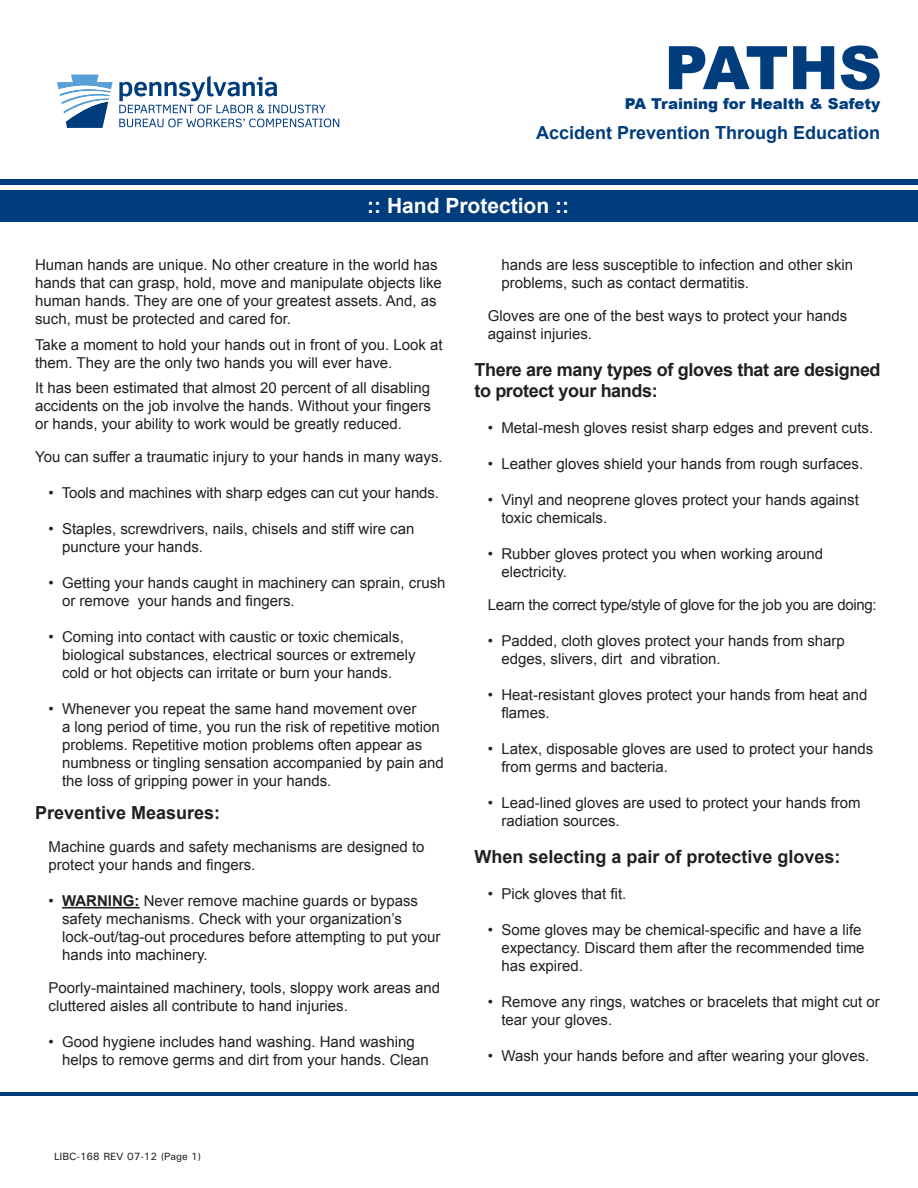
<style>
.page{position:relative;width:918px;height:1188px;background:#fff}
.page>*{position:absolute;margin:0;border:0;box-sizing:border-box;transform-origin:0 0}
.t1{font:900 60px "Arial";letter-spacing:-.035em;color:#013d7d}
.t2{font:700 21px "Arial";color:#fff}
.t3{font:700 18px/21.6px "Arial";letter-spacing:-.01em;color:#231f20}
.t4{font:700 18px "Arial";color:#013d7d}
.t5{font:15px/18px "Arial";color:#231f20}
.t6{font:15px "Arial";letter-spacing:-.02em;color:#231f20}
.t7{font:900 15px "Arial";color:#013d7d}
.t8{font:10.5px "Univers ATT";color:#231f20}
.s1{font-weight:700}
</style>
<div class="page">
<hr style="left:0;top:1093px;width:918px;height:3px;background:#013d7d">
<div style="left:0;top:190px;width:918px;height:32px;background:#013d7d"></div>
<div style="left:0;top:179px;width:918px;height:6px;background:#013d7d"></div>
<hr style="left:62px;top:907px;width:78px;height:1px;background:#231f20">
<svg style="left:57px;top:75px;width:56px;height:53px"></svg>
<svg style="left:119px;top:119px;width:220px;height:8px"></svg>
<svg style="left:119px;top:76px;width:207px;height:37px"></svg>
<p class="t1" style="left:665px;top:24px;width:219px">PATHS</p>
<p class="t7" style="left:625px;top:92px;width:257px">PA Training for Health &amp; Safety</p>
<p class="t4" style="left:536px;top:120px;width:346px">Accident Prevention Through Education</p>
<p class="t2" style="left:367px;top:192px;width:203px">:: Hand Protection ::</p>
<p class="t5" style="left:35px;top:256px;width:408px">Human hands are unique. No other creature in the world has hands that can grasp, hold, move and manipulate objects like human hands. They are one of your greatest assets. And, as such, must be protected and cared for.</p>
<p class="t5" style="left:35px;top:336px;width:409px">Take a moment to hold your hands out in front of you. Look at them. They are the only two hands you will ever have.</p>
<p class="t5" style="left:35px;top:379px;width:398px;text-align:justify">It has been estimated that almost 20 percent of all disabling accidents on the job involve the hands. Without your fingers or hands, your ability to work would be greatly reduced.</p>
<p class="t5" style="left:35px;top:448px;width:409px">You can suffer a traumatic injury to your hands in many ways.</p>
<p class="t5" style="left:49px;top:484px;width:392px">• Tools and machines with sharp edges can cut your hands.</p>
<p class="t5" style="left:62px;top:520px;width:354px;text-indent:-14px">• Staples, screwdrivers, nails, chisels and stiff wire can puncture your hands.</p>
<p class="t5" style="left:62px;top:574px;width:385px;text-indent:-14px">• Getting your hands caught in machinery can sprain, crush or remove your hands and fingers.</p>
<p class="t5" style="left:62px;top:628px;width:355px;text-indent:-14px">• Coming into contact with caustic or toxic chemicals, biological substances, electrical sources or extremely cold or hot objects can irritate or burn your hands.</p>
<p class="t5" style="left:62px;top:700px;width:383px;text-indent:-14px">• Whenever you repeat the same hand movement over<br>a long period of time, you run the risk of repetitive motion problems. Repetitive motion problems often appear as numbness or tingling sensation accompanied by pain and the loss of gripping power in your hands.</p>
<p class="t3" style="left:35px;top:803px;width:187px">Preventive Measures:</p>
<p class="t5" style="left:49px;top:838px;width:378px">Machine guards and safety mechanisms are designed to protect your hands and fingers.</p>
<p class="t5" style="left:62px;top:892px;width:380px;text-indent:-14px">• <span class="s1">WARNING:</span> Never remove machine guards or bypass safety mechanisms. Check with your organization’s lock-out/tag-out procedures before attempting to put your hands into machinery.</p>
<p class="t5" style="left:49px;top:979px;width:393px">Poorly-maintained machinery, tools, sloppy work areas and cluttered aisles all contribute to hand injuries.</p>
<p class="t5" style="left:62px;top:1033px;width:368px;text-indent:-14px">• Good hygiene includes hand washing. Hand washing helps to remove germs and dirt from your hands. Clean</p>
<p class="t5" style="left:501px;top:256px;width:353px">hands are less susceptible to infection and other skin problems, such as contact dermatitis.</p>
<p class="t5" style="left:488px;top:307px;width:361px">Gloves are one of the best ways to protect your hands against injuries.</p>
<p class="t3" style="left:474px;top:359px;width:408px">There are many types of gloves that are designed to protect your hands:</p>
<p class="t5" style="left:488px;top:419px;width:387px">• Metal-mesh gloves resist sharp edges and prevent cuts.</p>
<p class="t5" style="left:488px;top:455px;width:377px">• Leather gloves shield your hands from rough surfaces.</p>
<p class="t5" style="left:501px;top:491px;width:359px;text-indent:-14px">• Vinyl and neoprene gloves protect your hands against toxic chemicals.</p>
<p class="t5" style="left:501px;top:545px;width:323px;text-indent:-14px">• Rubber gloves protect you when working around electricity.</p>
<p class="t6" style="left:488px;top:595px;width:390px">Learn the correct type/style of glove for the job you are doing:</p>
<p class="t5" style="left:501px;top:632px;width:345px;text-indent:-14px">• Padded, cloth gloves protect your hands from sharp edges, slivers, dirt and vibration.</p>
<p class="t5" style="left:501px;top:686px;width:367px;text-indent:-14px">• Heat-resistant gloves protect your hands from heat and flames.</p>
<p class="t5" style="left:501px;top:740px;width:373px;text-indent:-14px">• Latex, disposable gloves are used to protect your hands from germs and bacteria.</p>
<p class="t5" style="left:501px;top:794px;width:361px;text-indent:-14px">• Lead-lined gloves are used to protect your hands from radiation sources.</p>
<p class="t3" style="left:474px;top:846px;width:368px">When selecting a pair of protective gloves:</p>
<p class="t5" style="left:488px;top:885px;width:140px">• Pick gloves that fit.</p>
<p class="t5" style="left:501px;top:921px;width:365px;text-indent:-14px">• Some gloves may be chemical-specific and have a life expectancy. Discard them after the recommended time has expired.</p>
<p class="t5" style="left:501px;top:993px;width:380px;text-indent:-14px">• Remove any rings, watches or bracelets that might cut or tear your gloves.</p>
<p class="t5" style="left:488px;top:1047px;width:383px">• Wash your hands before and after wearing your gloves.</p>
<p class="t8" style="left:54px;top:1150px;width:149px">LIBC-168 REV 07-12 (Page 1)</p>
</div>
